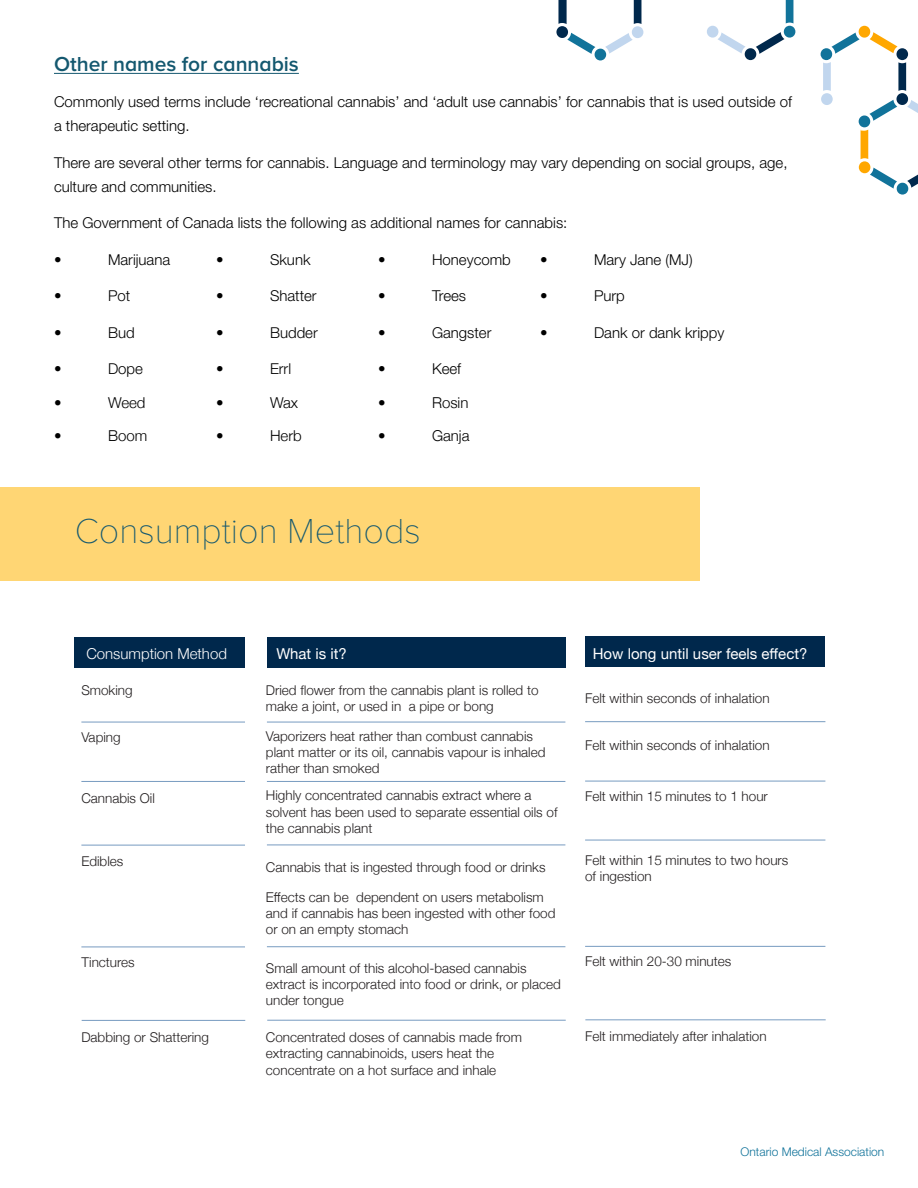
<style>
.page{position:relative;width:918px;height:1188px;background:#fff}
.page>*{position:absolute;margin:0;border:0;box-sizing:border-box;transform-origin:0 0}
.t1{font:100 36px "Proxima Nova A";color:#14586f}
.t2{font:600 21px "Proxima Nova A";color:#14586f}
.t3{font:300 15px/24px "Helvetica Neue LT Std";color:#000}
.t4{font:15px "Helvetica Neue";color:#fff}
.t5{font:300 15px "Helvetica Neue";color:#000}
.t6{font:300 15px "Helvetica Neue";color:#fff}
.t7{font:300 13.5px/16.2px "Helvetica Neue";color:#231f20}
.t8{font:300 12px "Helvetica Neue LT Std";color:#11739a}
</style>
<div class="page">
<div style="left:75px;top:637px;width:170px;height:30px;background:#00284c"></div>
<div style="left:267px;top:637px;width:298px;height:30px;background:#00284c"></div>
<hr style="left:81px;top:722px;width:164px;height:1px;background:#779bc0">
<hr style="left:267px;top:722px;width:298px;height:1px;background:#779bc0">
<hr style="left:81px;top:781px;width:164px;height:1px;background:#779bc0">
<hr style="left:267px;top:781px;width:298px;height:1px;background:#779bc0">
<hr style="left:267px;top:845px;width:298px;height:1px;background:#779bc0">
<hr style="left:267px;top:946px;width:298px;height:1px;background:#779bc0">
<hr style="left:81px;top:845px;width:164px;height:1px;background:#779bc0">
<hr style="left:81px;top:947px;width:164px;height:1px;background:#779bc0">
<div style="left:585px;top:637px;width:240px;height:30px;background:#00284c"></div>
<hr style="left:585px;top:721px;width:240px;height:1px;background:#779bc0">
<hr style="left:585px;top:781px;width:240px;height:1px;background:#779bc0">
<hr style="left:585px;top:840px;width:240px;height:1px;background:#779bc0">
<hr style="left:585px;top:946px;width:240px;height:1px;background:#779bc0">
<hr style="left:267px;top:1020px;width:299px;height:1px;background:#779bc0">
<hr style="left:82px;top:1020px;width:163px;height:1px;background:#779bc0">
<hr style="left:585px;top:1020px;width:241px;height:1px;background:#779bc0">
<hr style="left:54px;top:73px;width:245px;height:1px;background:#14586f">
<div style="left:0;top:487px;width:700px;height:94px;background:#ffd674"></div>
<svg style="left:556px;top:0;width:87px;height:60px"></svg>
<svg style="left:707px;top:0;width:88px;height:60px"></svg>
<svg style="left:821px;top:26px;width:97px;height:169px"></svg>
<p class="t2" style="left:54px;top:52px;width:246px">Other names for cannabis</p>
<p class="t3" style="left:54px;top:89px;width:739px">Commonly used terms include ‘recreational cannabis’ and ‘adult use cannabis’ for cannabis that is used outside of a therapeutic setting.</p>
<p class="t3" style="left:54px;top:150px;width:735px">There are several other terms for cannabis. Language and terminology may vary depending on social groups, age, culture and communities.</p>
<p class="t3" style="left:54px;top:211px;width:515px">The Government of Canada lists the following as additional names for cannabis:</p>
<p class="t3" style="left:54px;top:247px;width:9px">•</p>
<p class="t3" style="left:108px;top:247px;width:64px">Marijuana</p>
<p class="t3" style="left:216px;top:247px;width:9px">•</p>
<p class="t3" style="left:270px;top:247px;width:42px">Skunk</p>
<p class="t3" style="left:378px;top:247px;width:9px">•</p>
<p class="t3" style="left:432px;top:247px;width:80px">Honeycomb</p>
<p class="t3" style="left:540px;top:247px;width:9px">•</p>
<p class="t3" style="left:594px;top:247px;width:100px">Mary Jane (MJ)</p>
<p class="t3" style="left:54px;top:284px;width:9px">•</p>
<p class="t3" style="left:108px;top:284px;width:24px">Pot</p>
<p class="t3" style="left:216px;top:284px;width:9px">•</p>
<p class="t3" style="left:270px;top:284px;width:48px">Shatter</p>
<p class="t3" style="left:378px;top:284px;width:9px">•</p>
<p class="t3" style="left:432px;top:284px;width:36px">Trees</p>
<p class="t3" style="left:540px;top:284px;width:9px">•</p>
<p class="t3" style="left:594px;top:284px;width:32px">Purp</p>
<p class="t3" style="left:54px;top:320px;width:9px">•</p>
<p class="t3" style="left:108px;top:320px;width:28px">Bud</p>
<p class="t3" style="left:216px;top:320px;width:9px">•</p>
<p class="t3" style="left:270px;top:320px;width:49px">Budder</p>
<p class="t3" style="left:378px;top:320px;width:9px">•</p>
<p class="t3" style="left:432px;top:320px;width:61px">Gangster</p>
<p class="t3" style="left:540px;top:320px;width:9px">•</p>
<p class="t3" style="left:594px;top:320px;width:132px">Dank or dank krippy</p>
<p class="t3" style="left:54px;top:357px;width:9px">•</p>
<p class="t3" style="left:108px;top:357px;width:37px">Dope</p>
<p class="t3" style="left:216px;top:357px;width:9px">•</p>
<p class="t3" style="left:270px;top:357px;width:23px">Errl</p>
<p class="t3" style="left:378px;top:357px;width:9px">•</p>
<p class="t3" style="left:432px;top:357px;width:31px">Keef</p>
<p class="t5" style="left:54px;top:390px;width:9px">•</p>
<p class="t5" style="left:108px;top:390px;width:39px">Weed</p>
<p class="t5" style="left:216px;top:390px;width:9px">•</p>
<p class="t5" style="left:270px;top:390px;width:30px">Wax</p>
<p class="t5" style="left:378px;top:390px;width:9px">•</p>
<p class="t5" style="left:432px;top:390px;width:38px">Rosin</p>
<p class="t5" style="left:54px;top:424px;width:9px">•</p>
<p class="t5" style="left:108px;top:424px;width:41px">Boom</p>
<p class="t5" style="left:216px;top:424px;width:9px">•</p>
<p class="t5" style="left:270px;top:424px;width:33px">Herb</p>
<p class="t5" style="left:378px;top:424px;width:9px">•</p>
<p class="t5" style="left:432px;top:424px;width:39px">Ganja</p>
<p class="t1" style="left:75px;top:511px;width:347px">Consumption Methods</p>
<p class="t4" style="left:593px;top:643px;width:216px">How long until user feels effect?</p>
<p class="t6" style="left:86px;top:642px;width:142px">Consumption Method</p>
<p class="t4" style="left:276px;top:643px;width:72px">What is it?</p>
<p class="t7" style="left:81px;top:681px;width:53px">Smoking</p>
<p class="t7" style="left:266px;top:727px;width:281px">Vaporizers heat rather than combust cannabis plant matter or its oil, cannabis vapour is inhaled rather than smoked</p>
<p class="t7" style="left:266px;top:681px;width:274px">Dried flower from the cannabis plant is rolled to make a joint, or used in a pipe or bong</p>
<p class="t7" style="left:585px;top:689px;width:186px">Felt within seconds of inhalation</p>
<p class="t7" style="left:81px;top:728px;width:41px">Vaping</p>
<p class="t7" style="left:585px;top:736px;width:186px">Felt within seconds of inhalation</p>
<p class="t7" style="left:81px;top:789px;width:75px">Cannabis Oil</p>
<p class="t7" style="left:266px;top:787px;width:293px">Highly concentrated cannabis extract where a solvent has been used to separate essential oils of the cannabis plant</p>
<p class="t7" style="left:585px;top:788px;width:184px">Felt within 15 minutes to 1 hour</p>
<p class="t7" style="left:81px;top:853px;width:43px">Edibles</p>
<p class="t7" style="left:266px;top:859px;width:281px">Cannabis that is ingested through food or drinks</p>
<p class="t7" style="left:266px;top:888px;width:291px">Effects can be dependent on users metabolism and if cannabis has been ingested with other food or on an empty stomach</p>
<p class="t7" style="left:585px;top:851px;width:205px">Felt within 15 minutes to two hours of ingestion</p>
<p class="t7" style="left:81px;top:954px;width:55px">Tinctures</p>
<p class="t7" style="left:266px;top:959px;width:296px">Small amount of this alcohol-based cannabis extract is incorporated into food or drink, or placed under tongue</p>
<p class="t7" style="left:585px;top:953px;width:148px">Felt within 20-30 minutes</p>
<p class="t7" style="left:81px;top:1028px;width:129px">Dabbing or Shattering</p>
<p class="t7" style="left:266px;top:1029px;width:258px">Concentrated doses of cannabis made from extracting cannabinoids, users heat the concentrate on a hot surface and inhale</p>
<p class="t7" style="left:585px;top:1027px;width:183px">Felt immediately after inhalation</p>
<p class="t8" style="left:741px;top:1144px;width:145px">Ontario Medical Association</p>
</div>
